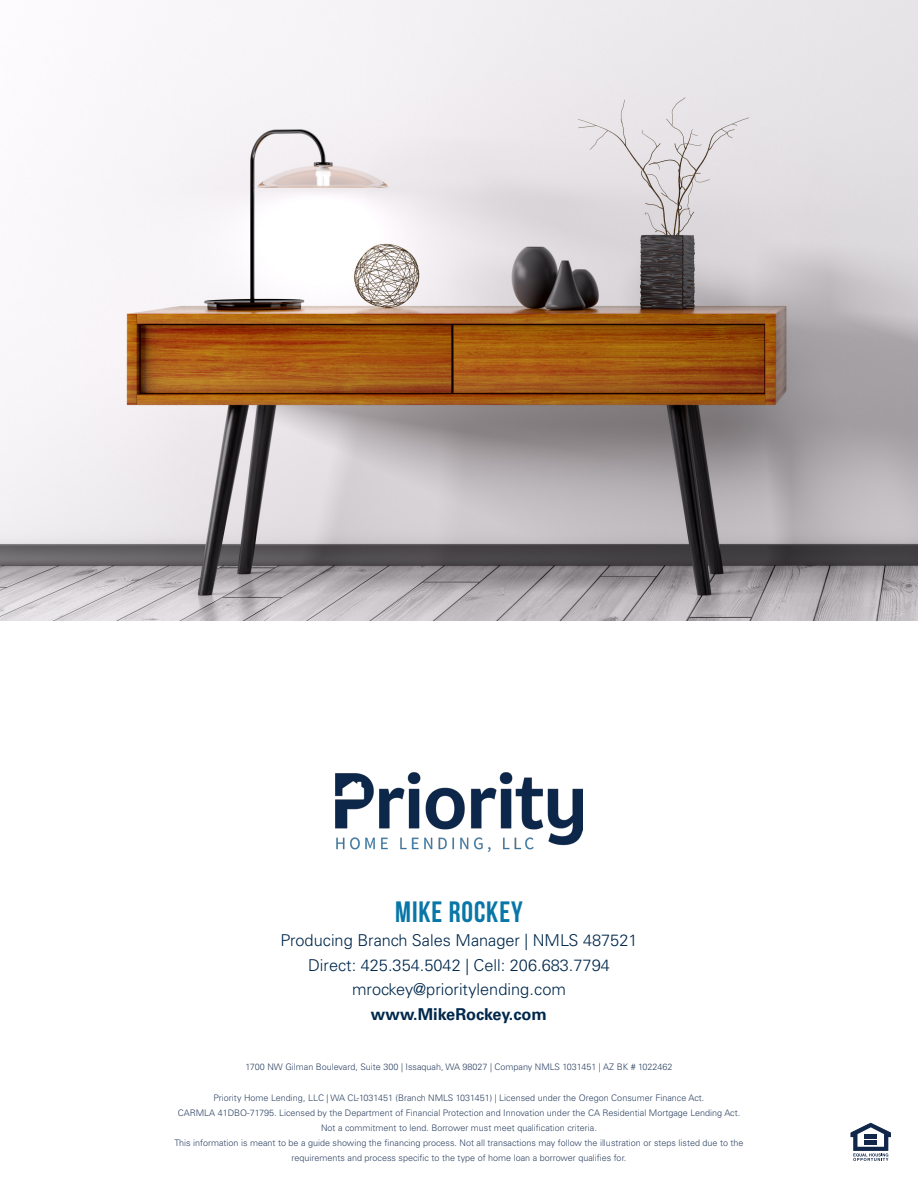
<style>
.page{position:relative;width:918px;height:1188px;background:#fff}
.page>*{position:absolute;margin:0;border:0;box-sizing:border-box;transform-origin:0 0}
.t1{font:29.4px "Bebas Neue";letter-spacing:.03em;color:#0876a7}
.t2{font:300 16.35px/24.5px "Univers LT Std";color:#00284c;text-align:center}
.t3{font:700 16.35px "Univers LT Std";color:#00284c}
.t4{font:300 9px/15px "Univers LT Std";color:#304464;text-align:center}
</style>
<div class="page">
<img style="left:0;top:0;width:918px;height:621px">
<img style="left:335px;top:773px;width:248px;height:79px">
<svg style="left:850px;top:1123px;width:41px;height:38px"></svg>
<p class="t1" style="left:395px;top:895px;width:129px">MIKE ROCKEY</p>
<p class="t2" style="left:280px;top:928px;width:359px">Producing Branch Sales Manager | NMLS 487521<br>Direct: 425.354.5042 | Cell: 206.683.7794 mrockey@prioritylending.com</p>
<p class="t3" style="left:371px;top:1004px;width:178px">www.MikeRockey.com</p>
<p class="t4" style="left:245px;top:1059px;width:429px">1700 NW Gilman Boulevard, Suite 300 | Issaquah, WA 98027 | Company NMLS 1031451 | AZ BK # 1022462</p>
<p class="t4" style="left:214px;top:1091px;width:492px">Priority Home Lending, LLC | WA CL-1031451 (Branch NMLS 1031451) | Licensed under the Oregon Consumer Finance Act.</p>
<p class="t4" style="left:178px;top:1106px;width:564px">CARMLA 41DBO-71795. Licensed by the Department of Financial Protection and Innovation under the CA Residential Mortgage Lending Act.</p>
<p class="t4" style="left:321px;top:1121px;width:277px">Not a commitment to lend. Borrower must meet qualification criteria.</p>
<p class="t4" style="left:174px;top:1136px;width:571px">This information is meant to be a guide showing the financing process. Not all transactions may follow the illustration or steps listed due to the requirements and process specific to the type of home loan a borrower qualifies for.</p>
</div>
